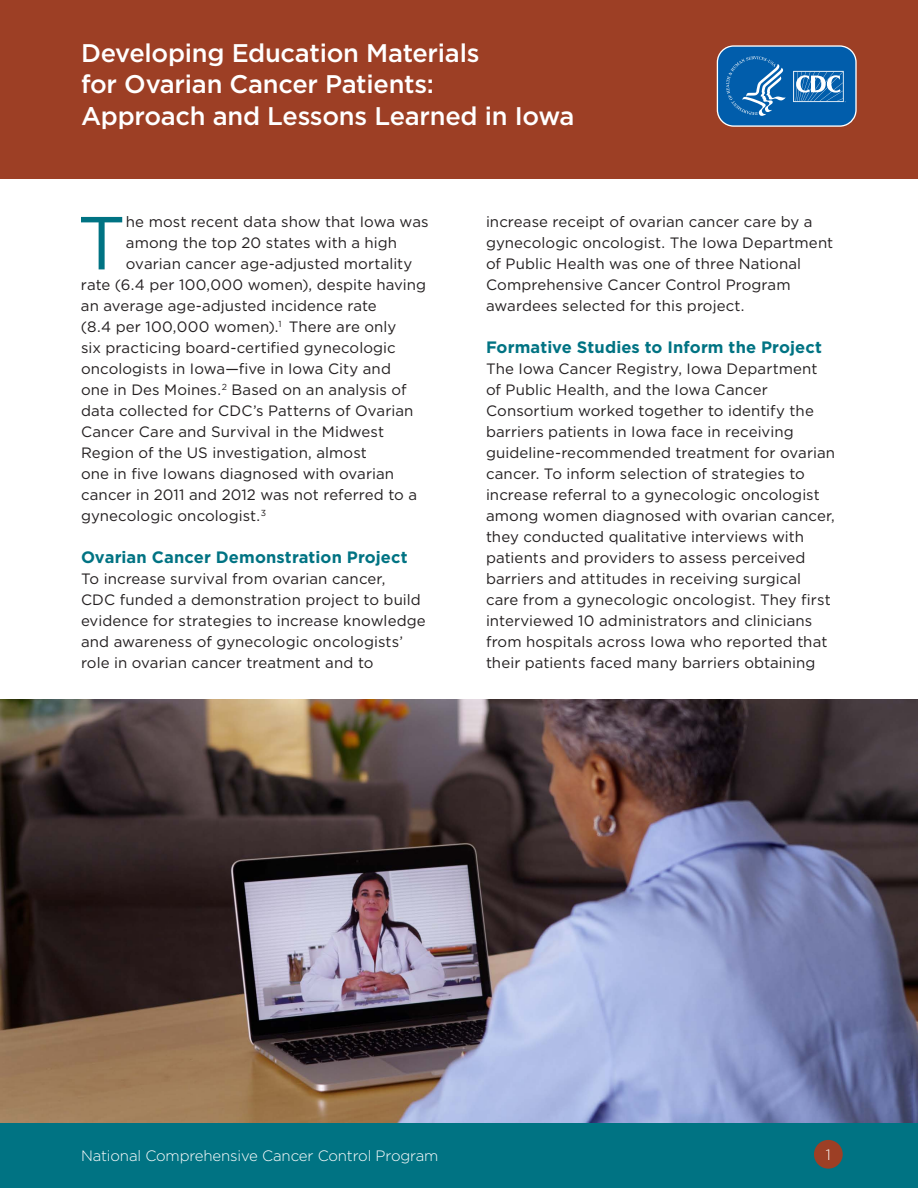
<style>
.page{position:relative;width:918px;height:1188px;background:#fff}
.page>*{position:absolute;margin:0;border:0;box-sizing:border-box;transform-origin:0 0}
.t1{font:75px "Gotham";color:#007383}
.t2{font:500 25.5px/31.5px "Gotham";letter-spacing:-.01em;color:#fff}
.t3{font:700 16.5px "Gotham";letter-spacing:.005em;color:#007383}
.t4{font:15px/21px "Gotham";letter-spacing:.005em;color:#231f20}
.t5{font:300 15px "Gotham";letter-spacing:-.01em;color:#fff}
</style>
<div class="page">
<div style="left:0;top:1122px;width:918px;height:66px;background:#007383"></div>
<div style="left:814px;top:1140px;width:29px;height:29px;background:#9d3f25;border-radius:50%"></div>
<div style="left:0;top:0;width:918px;height:178px;background:#9d3f25"></div>
<svg style="left:716px;top:45px;width:141px;height:82px;background:#2b73b2"></svg>
<img style="left:0;top:700px;width:918px;height:422px">
<h1 class="t2" style="left:81px;top:36px;width:495px">Developing Education Materials<br>for Ovarian Cancer Patients:<br>Approach and Lessons Learned in Iowa</h1>
<p class="t1" style="left:77px;top:201px;width:50px">T</p>
<p class="t4" style="left:126px;top:211px;width:304px">he most recent data show that Iowa was</p>
<p class="t4" style="left:126px;top:232px;width:273px">among the top 20 states with a high</p>
<p class="t4" style="left:126px;top:253px;width:288px">ovarian cancer age-adjusted mortality</p>
<p class="t4" style="left:81px;top:274px;width:347px">rate (6.4 per 100,000 women), despite having</p>
<p class="t4" style="left:81px;top:295px;width:297px">an average age-adjusted incidence rate</p>
<p class="t4" style="left:81px;top:316px;width:317px">(8.4 per 100,000 women).<sup>1</sup> There are only</p>
<p class="t4" style="left:81px;top:337px;width:316px">six practicing board-certified gynecologic</p>
<p class="t4" style="left:81px;top:358px;width:311px">oncologists in Iowa—five in Iowa City and</p>
<p class="t4" style="left:81px;top:379px;width:327px">one in Des Moines.<sup>2</sup> Based on an analysis of</p>
<p class="t4" style="left:81px;top:400px;width:334px">data collected for CDC’s Patterns of Ovarian</p>
<p class="t4" style="left:81px;top:421px;width:305px">Cancer Care and Survival in the Midwest</p>
<p class="t4" style="left:81px;top:442px;width:287px">Region of the US investigation, almost</p>
<p class="t4" style="left:81px;top:463px;width:315px">one in five Iowans diagnosed with ovarian</p>
<p class="t4" style="left:81px;top:484px;width:338px">cancer in 2011 and 2012 was not referred to a</p>
<p class="t4" style="left:81px;top:505px;width:187px">gynecologic oncologist.<sup>3</sup></p>
<h2 class="t3" style="left:81px;top:547px;width:328px">Ovarian Cancer Demonstration Project</h2>
<p class="t4" style="left:81px;top:568px;width:346px">To increase survival from ovarian cancer,<br>CDC funded a demonstration project to build evidence for strategies to increase knowledge and awareness of gynecologic oncologists’ role in ovarian cancer treatment and to</p>
<p class="t4" style="left:486px;top:211px;width:349px">increase receipt of ovarian cancer care by a gynecologic oncologist. The Iowa Department of Public Health was one of three National Comprehensive Cancer Control Program awardees selected for this project.</p>
<h2 class="t3" style="left:486px;top:337px;width:337px">Formative Studies to Inform the Project</h2>
<p class="t4" style="left:486px;top:358px;width:351px">The Iowa Cancer Registry, Iowa Department of Public Health, and the Iowa Cancer Consortium worked together to identify the barriers patients in Iowa face in receiving guideline-recommended treatment for ovarian cancer. To inform selection of strategies to increase referral to a gynecologic oncologist among women diagnosed with ovarian cancer, they conducted qualitative interviews with patients and providers to assess perceived barriers and attitudes in receiving surgical care from a gynecologic oncologist. They first interviewed 10 administrators and clinicians from hospitals across Iowa who reported that their patients faced many barriers obtaining</p>
<p class="t5" style="left:81px;top:1147px;width:359px">National Comprehensive Cancer Control Program</p>
<p class="t5" style="left:826px;top:1145px;width:7px">1</p>
</div>
